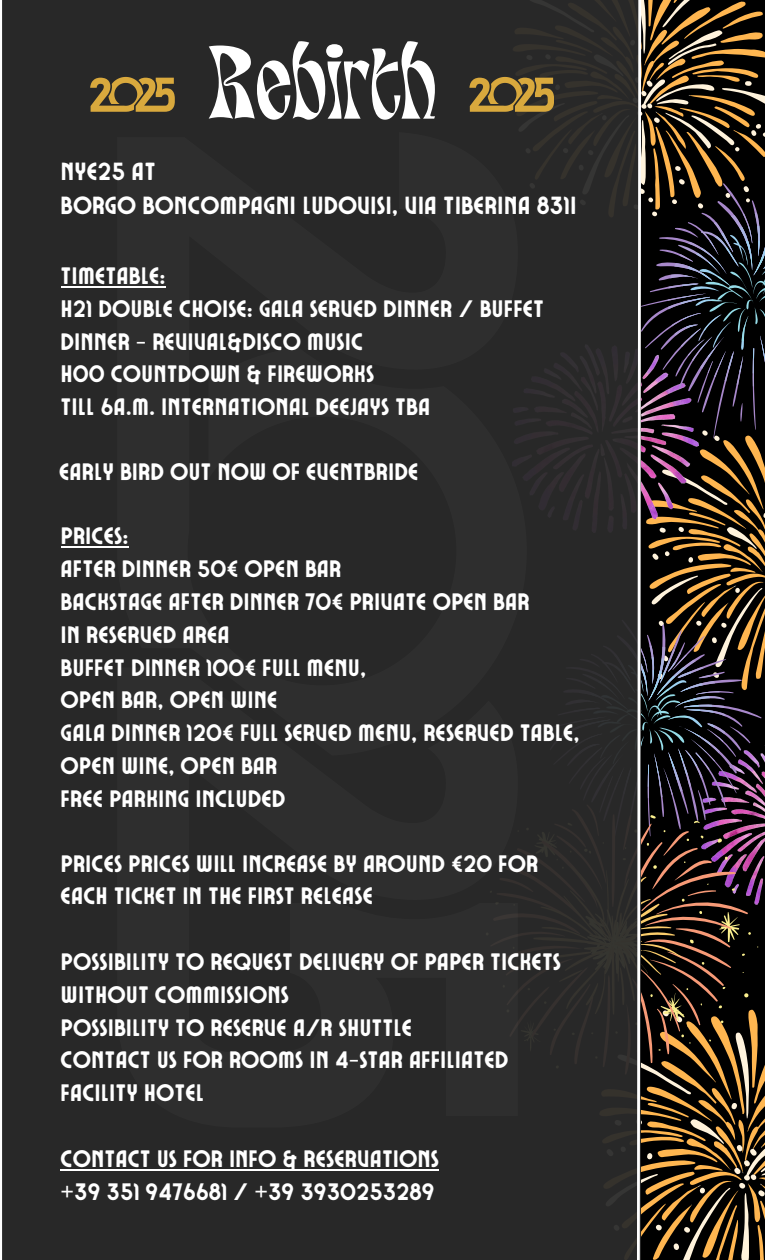
<style>
.page{position:relative;width:765px;height:1260px;background:#fff}
.page>*{position:absolute;margin:0;border:0;box-sizing:border-box;transform-origin:0 0}
.t1{font:103px "Molen";color:#fff}
.t2{font:24.88px "Ayr Lucidity Condensed";letter-spacing:.23em;color:#fff}
.t3{font:24.88px "Ayr Lucidity Condensed";letter-spacing:.155em;color:#fff}
.t4{font:23.88px/32.8px "Ayr Lucidity Condensed";color:#fff}
.t5{font:23.88px/32.8px "Ayr Lucidity Condensed";letter-spacing:.27em;color:#fff}
.t6{font:23.88px/32.8px "Ayr Lucidity Condensed";letter-spacing:.155em;color:#fff}
.t7{font:23.88px "Ayr Lucidity Condensed";letter-spacing:.175em;color:#fff}
.s1{font-family:"Noto Sans"}
</style>
<div class="page">
<div style="left:3px;top:0;width:638px;height:1259px;background:#2b2b2b"></div>
<svg style="left:90px;top:77px;width:85px;height:35px"></svg>
<svg style="left:469px;top:0;width:296px;height:1260px"></svg>
<hr style="left:61px;top:286px;width:105px;height:2px;background:#fff">
<hr style="left:61px;top:546px;width:67px;height:2px;background:#fff">
<hr style="left:61px;top:1169px;width:378px;height:2px;background:#fff">
<p class="t1" style="left:208px;top:28px;width:230px">Rebirth</p>
<h1 class="t3" style="left:61px;top:155px;width:94px">NYE25 AT</h1>
<p class="t2" style="left:61px;top:189px;width:514px">BORGO BONCOMPAGNI LUDOVISI, VIA TIBERINA 831I</p>
<p class="t4" style="left:61px;top:258px;width:106px">TIMETABLE:</p>
<p class="t4" style="left:61px;top:291px;width:483px">H21 DOUBLE CHOISE: GALA SERVED DINNER / BUFFET<br>DINNER - REVIVAL&amp;DISCO MUSIC</p>
<p class="t6" style="left:61px;top:356px;width:314px">H00 COUNTDOWN &amp; FIREWORKS</p>
<p class="t4" style="left:61px;top:389px;width:371px">TILL 6A.M. INTERNATIONAL DEEJAYS TBA</p>
<p class="t7" style="left:59px;top:456px;width:359px">EARLY BIRD OUT NOW OF EVENTBRIDE</p>
<p class="t4" style="left:61px;top:519px;width:69px">PRICES:</p>
<p class="t4" style="left:61px;top:551px;width:280px">AFTER DINNER 50€ OPEN BAR</p>
<p class="t4" style="left:61px;top:584px;width:468px">BACKSTAGE AFTER DINNER 70€ PRIVATE OPEN BAR</p>
<p class="t4" style="left:61px;top:617px;width:168px">IN RESERVED AREA</p>
<p class="t4" style="left:61px;top:650px;width:307px">BUFFET DINNER 100€ FULL MENU,</p>
<p class="t4" style="left:61px;top:683px;width:217px">OPEN BAR, OPEN WINE</p>
<p class="t6" style="left:61px;top:715px;width:521px">GALA DINNER 120€ FULL SERVED MENU, RESERVED TABLE,<br>OPEN WINE, OPEN BAR</p>
<p class="t4" style="left:61px;top:781px;width:225px">FREE PARKING INCLUDED</p>
<p class="t4" style="left:61px;top:846px;width:477px">PRICES PRICES WILL INCREASE BY AROUND €20 FOR<br>EACH TICKET IN THE FIRST RELEASE</p>
<p class="t5" style="left:61px;top:944px;width:501px">POSSIBILITY TO REQUEST DELIVERY OF PAPER TICKETS<br>WITHOUT COMMISSIONS</p>
<p class="t4" style="left:61px;top:1010px;width:351px">POSSIBILITY TO RESERVE A/R SHUTTLE</p>
<p class="t5" style="left:61px;top:1042px;width:447px">CONTACT US FOR ROOMS IN 4-STAR AFFILIATED<br>FACILITY HOTEL</p>
<p class="t4" style="left:61px;top:1141px;width:379px">CONTACT US FOR INFO &amp; RESERVATIONS</p>
<p class="t4" style="left:61px;top:1174px;width:376px"><span class="s1">+</span>39 351 9476681 / <span class="s1">+</span>39 3930253289</p>
</div>
